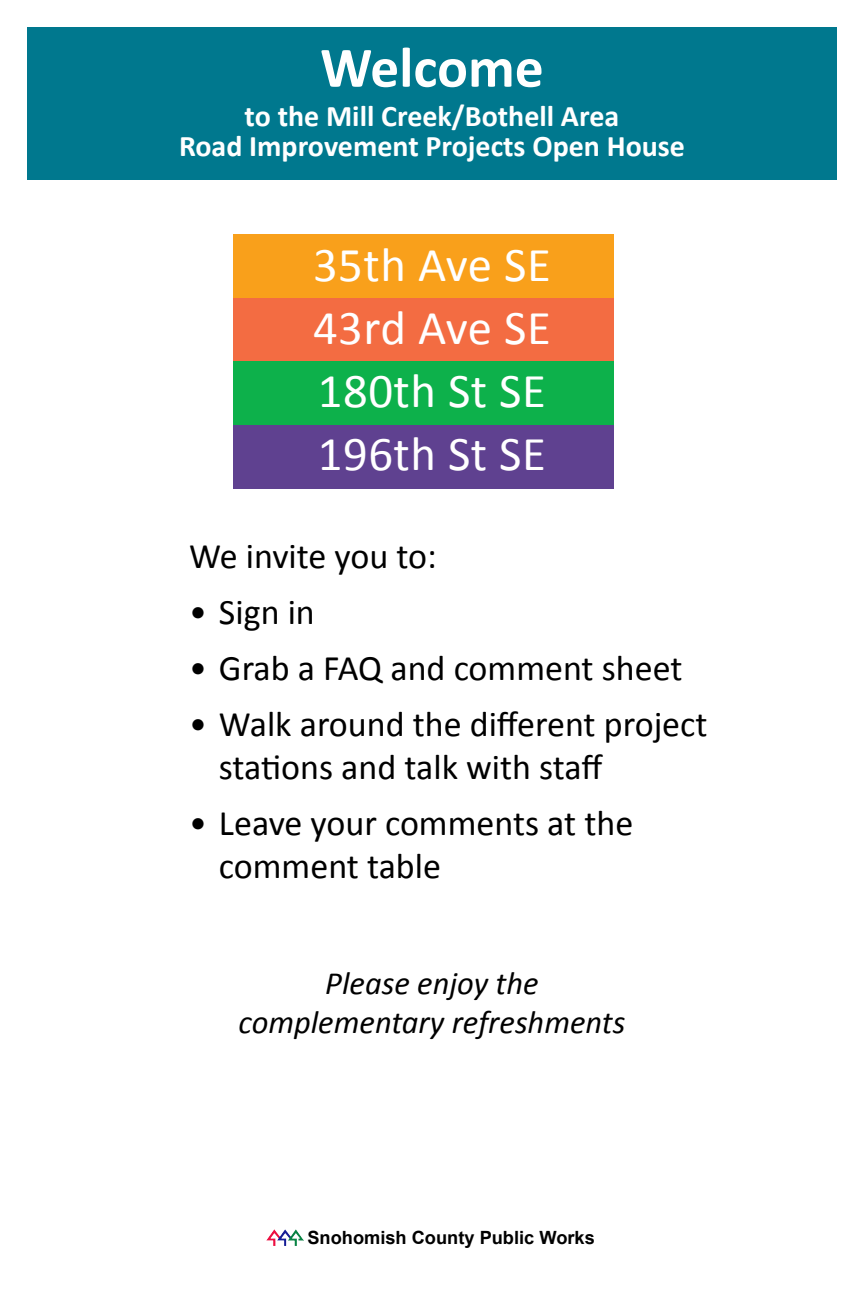
<style>
.page{position:relative;width:864px;height:1296px;background:#fff}
.page>*{position:absolute;margin:0;border:0;box-sizing:border-box;transform-origin:0 0}
.t1{font:700 57.5px "Calibri";color:#fff}
.t2{font:48.8px/63px "Calibri";letter-spacing:.01em;color:#fff;text-align:justify}
.t3{font:36px/43.2px "Calibri";color:#000}
.t4{font:italic 32.5px/39px "Calibri";color:#000;text-align:center}
.t5{font:700 30px/30px "Calibri";color:#fff;text-align:center}
.t6{font:700 18.25px "Arial";color:#000}
</style>
<div class="page">
<img style="left:266px;top:1229px;width:37px;height:17px">
<div style="left:27px;top:27px;width:810px;height:152px;background:#00788e"></div>
<div style="left:233px;top:234px;width:381px;height:64px;background:#f9a01b"></div>
<div style="left:233px;top:298px;width:381px;height:64px;background:#f36c42"></div>
<div style="left:233px;top:361px;width:381px;height:64px;background:#0db14b"></div>
<div style="left:233px;top:425px;width:381px;height:64px;background:#5f4190"></div>
<h1 class="t1" style="left:320px;top:31px;width:225px">Welcome</h1>
<p class="t5" style="left:179px;top:101px;width:508px">to the Mill Creek/Bothell Area<br>Road Improvement Projects Open House</p>
<h2 class="t2" style="left:313px;top:234px;width:239px">35th Ave SE 43rd Ave SE 180th St SE 196th St SE</h2>
<p class="t3" style="left:189px;top:535px;width:249px">We invite you to:</p>
<p class="t3" style="left:189px;top:591px;width:127px">• Sign in</p>
<p class="t3" style="left:189px;top:646px;width:495px">• Grab a FAQ and comment sheet</p>
<p class="t3" style="left:219px;top:702px;width:490px;text-indent:-30px">• Walk around the different project stations and talk with staff</p>
<p class="t3" style="left:219px;top:801px;width:416px;text-indent:-30px">• Leave your comments at the comment table</p>
<p class="t4" style="left:238px;top:963px;width:389px">Please enjoy the complementary refreshments</p>
<p class="t6" style="left:307px;top:1226px;width:289px">Snohomish County Public Works</p>
</div>
